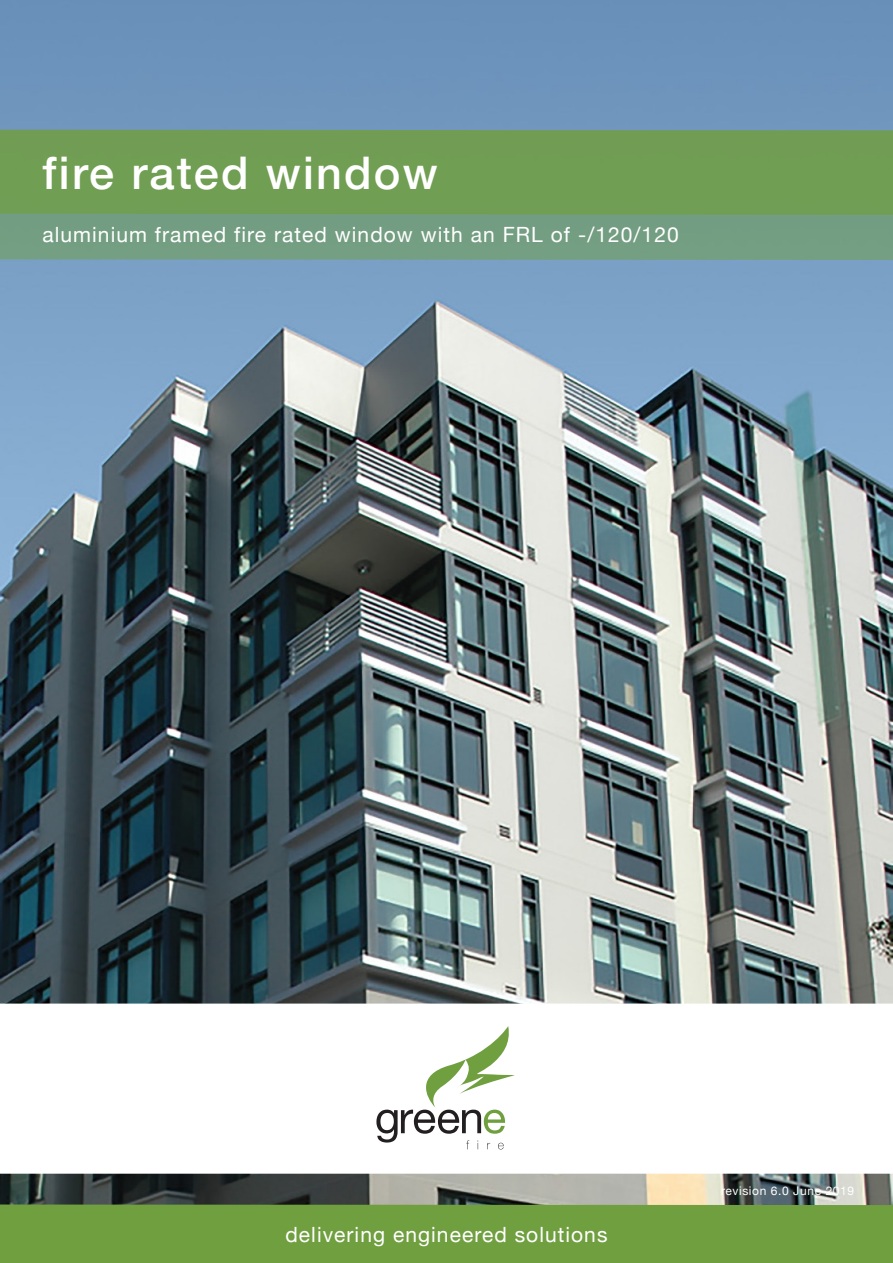
<style>
.page{position:relative;width:893px;height:1263px;background:#fff}
.page>*{position:absolute;margin:0;border:0;box-sizing:border-box;transform-origin:0 0}
.t1{font:500 45px "Helvetica Neue";letter-spacing:.05em;color:#fff}
.t2{font:21px "Helvetica Neue";letter-spacing:.05em;color:#fff}
.t3{font:12px "Helvetica Neue";letter-spacing:.05em;color:#fff}
</style>
<div class="page">
<img style="left:0;top:0;width:893px;height:1204px">
<div style="left:0;top:1204px;width:893px;height:59px;background:#709f40"></div>
<div style="left:0;top:215px;width:893px;height:45px;background:#749e82"></div>
<div style="left:0;top:130px;width:893px;height:85px;background:#709e53"></div>
<svg style="left:0;top:1003px;width:893px;height:171px"></svg>
<svg style="left:376px;top:1026px;width:140px;height:123px"></svg>
<p class="t1" style="left:43px;top:137px;width:397px">fire rated window</p>
<p class="t2" style="left:43px;top:220px;width:638px">aluminium framed fire rated window with an FRL of -/120/120</p>
<p class="t2" style="left:285px;top:1220px;width:324px">delivering engineered solutions</p>
<p class="t3" style="left:721px;top:1182px;width:135px">revision 6.0 June 2019</p>
</div>
